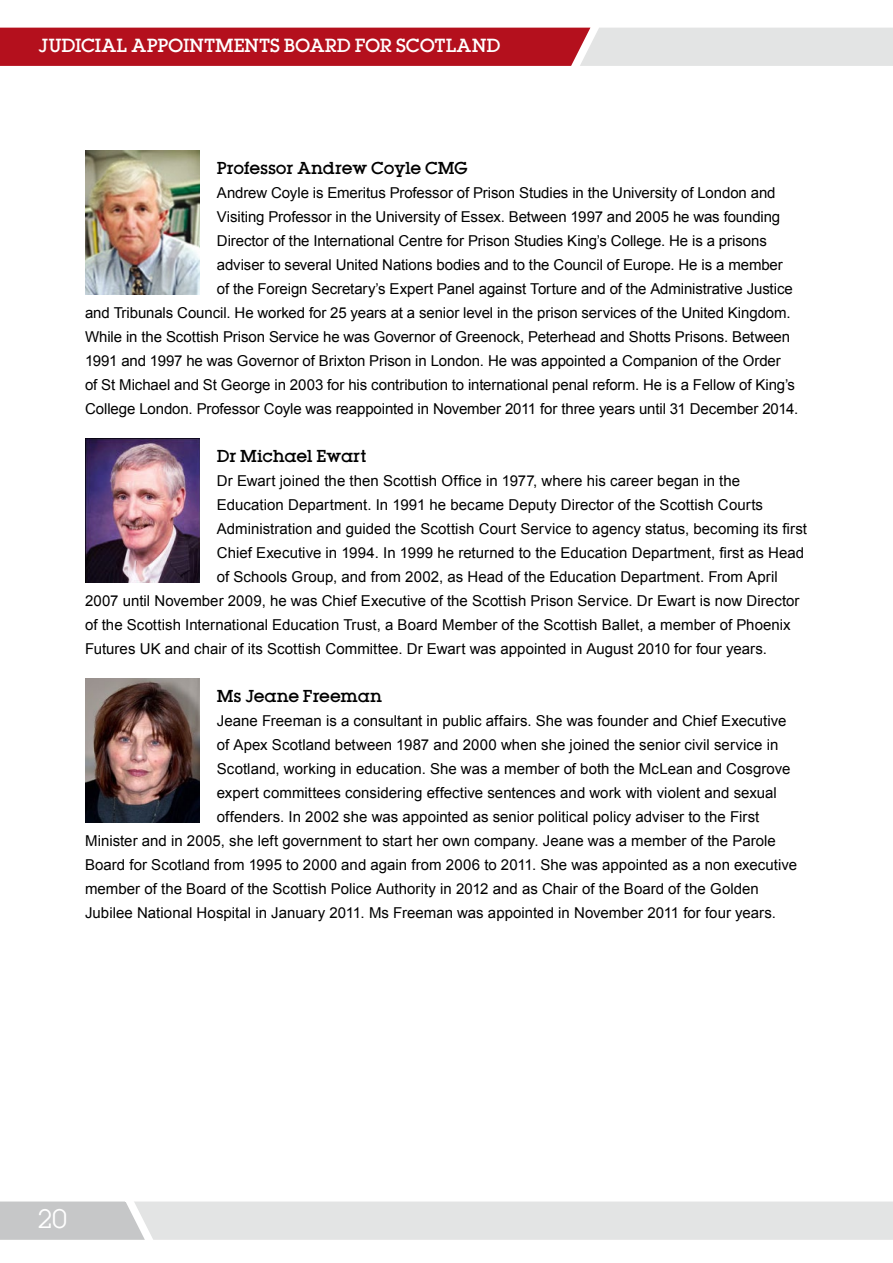
<style>
.page{position:relative;width:893px;height:1263px;background:#fff}
.page>*{position:absolute;margin:0;border:0;box-sizing:border-box;transform-origin:0 0}
.t1{font:24px "Lubalin";color:#fff}
.t2{font:500 16.5px "Lubalin";color:#fff}
.t3{font:15px "Arial";color:#000}
.t4{font:500 15px "Lubalin";letter-spacing:-.005em;color:#000}
</style>
<div class="page">
<svg style="left:0;top:1201px;width:893px;height:39px;background:#dfe0e0"></svg>
<svg style="left:0;top:28px;width:893px;height:38px;background:#c45a63"></svg>
<img style="left:85px;top:438px;width:115px;height:144px">
<img style="left:85px;top:678px;width:115px;height:144px">
<img style="left:85px;top:151px;width:115px;height:144px">
<p class="t2" style="left:38px;top:33px;width:464px">JUDICIAL APPOINTMENTS BOARD FOR SCOTLAND</p>
<p class="t4" style="left:217px;top:157px;width:252px">Professor Andrew Coyle CMG</p>
<p class="t3" style="left:217px;top:183px;width:560px">Andrew Coyle is Emeritus Professor of Prison Studies in the University of London and</p>
<p class="t3" style="left:217px;top:207px;width:565px">Visiting Professor in the University of Essex. Between 1997 and 2005 he was founding</p>
<p class="t3" style="left:217px;top:231px;width:551px">Director of the International Centre for Prison Studies King’s College. He is a prisons</p>
<p class="t3" style="left:217px;top:255px;width:567px">adviser to several United Nations bodies and to the Council of Europe. He is a member</p>
<p class="t3" style="left:217px;top:279px;width:578px">of the Foreign Secretary’s Expert Panel against Torture and of the Administrative Justice</p>
<p class="t3" style="left:85px;top:303px;width:707px">and Tribunals Council. He worked for 25 years at a senior level in the prison services of the United Kingdom.</p>
<p class="t3" style="left:85px;top:327px;width:707px">While in the Scottish Prison Service he was Governor of Greenock, Peterhead and Shotts Prisons. Between</p>
<p class="t3" style="left:85px;top:351px;width:697px">1991 and 1997 he was Governor of Brixton Prison in London. He was appointed a Companion of the Order</p>
<p class="t3" style="left:85px;top:375px;width:712px">of St Michael and St George in 2003 for his contribution to international penal reform. He is a Fellow of King’s</p>
<p class="t3" style="left:85px;top:399px;width:715px">College London. Professor Coyle was reappointed in November 2011 for three years until 31 December 2014.</p>
<p class="t4" style="left:217px;top:445px;width:151px">Dr Michael Ewart</p>
<p class="t3" style="left:217px;top:471px;width:525px">Dr Ewart joined the then Scottish Office in 1977, where his career began in the</p>
<p class="t3" style="left:217px;top:495px;width:548px">Education Department. In 1991 he became Deputy Director of the Scottish Courts</p>
<p class="t3" style="left:217px;top:519px;width:592px">Administration and guided the Scottish Court Service to agency status, becoming its first</p>
<p class="t3" style="left:217px;top:543px;width:589px">Chief Executive in 1994. In 1999 he returned to the Education Department, first as Head</p>
<p class="t3" style="left:217px;top:567px;width:562px">of Schools Group, and from 2002, as Head of the Education Department. From April</p>
<p class="t3" style="left:85px;top:591px;width:716px">2007 until November 2009, he was Chief Executive of the Scottish Prison Service. Dr Ewart is now Director</p>
<p class="t3" style="left:85px;top:615px;width:707px">of the Scottish International Education Trust, a Board Member of the Scottish Ballet, a member of Phoenix</p>
<p class="t3" style="left:85px;top:639px;width:683px">Futures UK and chair of its Scottish Committee. Dr Ewart was appointed in August 2010 for four years.</p>
<p class="t4" style="left:217px;top:685px;width:167px">Ms Jeane Freeman</p>
<p class="t3" style="left:217px;top:711px;width:571px">Jeane Freeman is a consultant in public affairs. She was founder and Chief Executive</p>
<p class="t3" style="left:217px;top:735px;width:563px">of Apex Scotland between 1987 and 2000 when she joined the senior civil service in</p>
<p class="t3" style="left:217px;top:759px;width:575px">Scotland, working in education. She was a member of both the McLean and Cosgrove</p>
<p class="t3" style="left:217px;top:783px;width:561px">expert committees considering effective sentences and work with violent and sexual</p>
<p class="t3" style="left:217px;top:807px;width:544px">offenders. In 2002 she was appointed as senior political policy adviser to the First</p>
<p class="t3" style="left:85px;top:831px;width:692px">Minister and in 2005, she left government to start her own company. Jeane was a member of the Parole</p>
<p class="t3" style="left:85px;top:855px;width:714px">Board for Scotland from 1995 to 2000 and again from 2006 to 2011. She was appointed as a non executive</p>
<p class="t3" style="left:85px;top:879px;width:675px">member of the Board of the Scottish Police Authority in 2012 and as Chair of the Board of the Golden</p>
<p class="t3" style="left:85px;top:903px;width:692px">Jubilee National Hospital in January 2011. Ms Freeman was appointed in November 2011 for four years.</p>
<h1 class="t1" style="left:38px;top:1202px;width:30px">20</h1>
</div>
